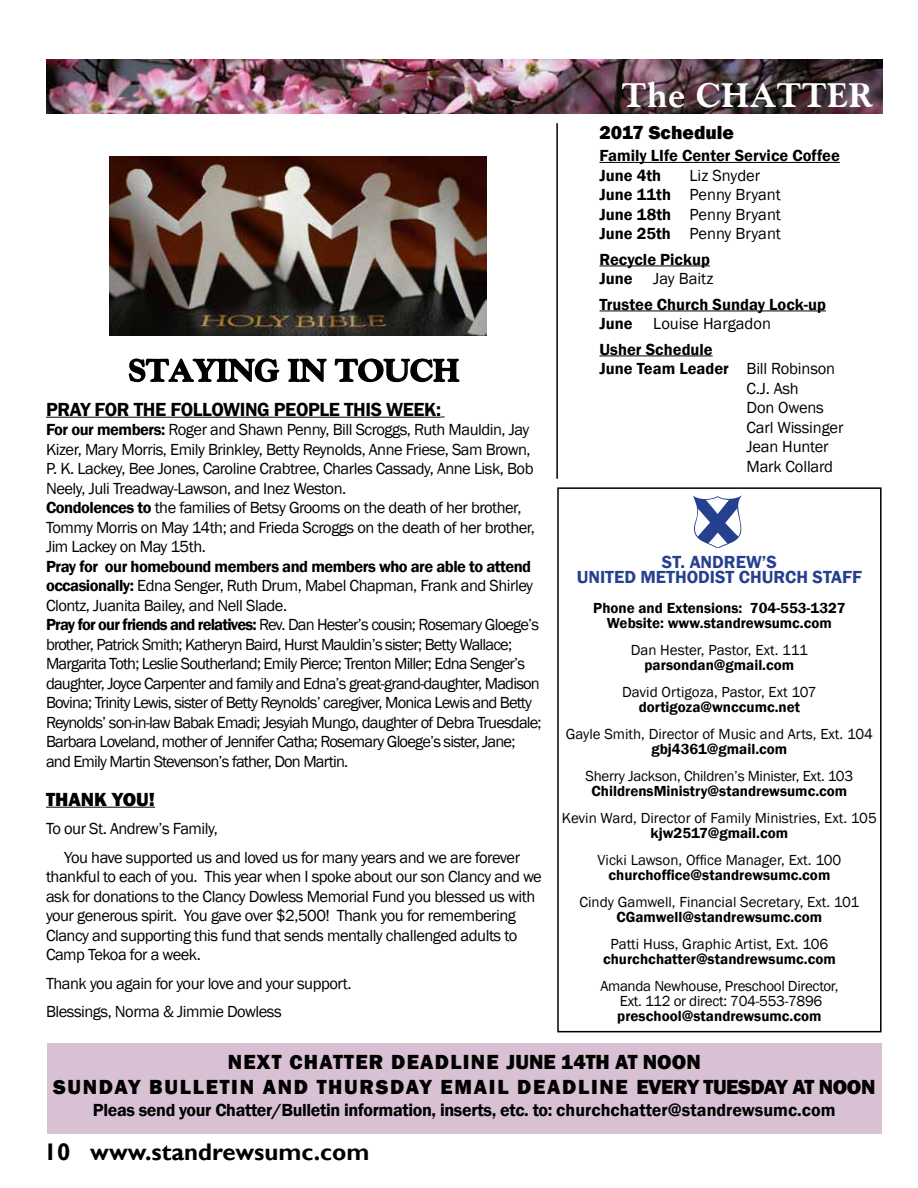
<style>
.page{position:relative;width:918px;height:1188px;background:#fff}
.page>*{position:absolute;margin:0;border:0;box-sizing:border-box;transform-origin:0 0}
.t1{font:800 34.5px "Goudy";letter-spacing:.02em;color:#fff}
.t2{font:800 31.5px "Goudy";color:#000}
.t3{font:700 24px "Gill Sans";color:#000}
.t4{font:800 21px/25.2px "Franklin Gothic";letter-spacing:.06em;color:#000;text-align:center}
.t5{font:600 19.5px "Franklin Gothic";letter-spacing:-.02em;color:#000}
.t6{font:800 19.5px "Franklin Gothic";color:#000}
.t7{font:600 18px "Franklin Gothic";letter-spacing:-.02em;color:#000}
.t8{font:600 18px/15px "Franklin Gothic";color:#25408f;text-align:center}
.t9{font:16.5px/19.5px "Franklin Gothic";letter-spacing:-.03em;color:#000}
.t10{font:16.5px/19.5px "Franklin Gothic";letter-spacing:-.05em;color:#000}
.t11{font:600 16.5px/19.5px "Franklin Gothic";color:#000}
.t12{font:16.5px/19.5px "Franklin Gothic";color:#000}
.t13{font:16.5px "Franklin Gothic";letter-spacing:-.01em;color:#000}
.t14{font:600 15px/15px "Franklin Gothic";color:#000;text-align:center}
.t15{font:15px "Franklin Gothic";color:#000}
.t16{font:15px/15px "Franklin Gothic";letter-spacing:-.02em;color:#000;text-align:center}
.s1{font-weight:600}
.s2{font-weight:400}
</style>
<div class="page">
<hr style="left:600px;top:162px;width:240px;height:1px;background:#000">
<hr style="left:600px;top:266px;width:110px;height:1px;background:#000">
<hr style="left:600px;top:311px;width:226px;height:1px;background:#000">
<hr style="left:600px;top:356px;width:113px;height:1px;background:#000">
<div style="left:47px;top:1043px;width:835px;height:90px;background:#d8c1d4"></div>
<div style="left:557px;top:487px;width:325px;height:545px;border:2px solid #000"></div>
<svg style="left:693px;top:495px;width:50px;height:53px"></svg>
<img style="left:46px;top:60px;width:836px;height:53px">
<hr style="left:556px;top:123px;width:2px;height:356px;background:#000">
<img style="left:109px;top:157px;width:378px;height:178px">
<hr style="left:46px;top:417px;width:395px;height:1px;background:#000">
<hr style="left:46px;top:807px;width:109px;height:1px;background:#000">
<svg style="left:128px;top:328px;width:152px;height:55px"></svg>
<svg style="left:287px;top:358px;width:40px;height:24px"></svg>
<svg style="left:334px;top:328px;width:126px;height:55px"></svg>
<h2 class="t2" style="left:128px;top:352px;width:332px">STAYING IN TOUCH</h2>
<p class="t5" style="left:46px;top:397px;width:397px">PRAY FOR THE FOLLOWING PEOPLE THIS WEEK:</p>
<p class="t9" style="left:46px;top:420px;width:491px"><span class="s1">For our members:</span> Roger and Shawn Penny, Bill Scroggs, Ruth Mauldin, Jay Kizer, Mary Morris, Emily Brinkley, Betty Reynolds, Anne Friese, Sam Brown, P. K. Lackey, Bee Jones, Caroline Crabtree, Charles Cassady, Anne Lisk, Bob Neely, Juli Treadway-Lawson, and Inez Weston.<br><span class="s1">Condolences to</span> the families of Betsy Grooms on the death of her brother, Tommy Morris on May 14th; and Frieda Scroggs on the death of her brother, Jim Lackey on May 15th.</p>
<p class="t10" style="left:46px;top:557px;width:497px"><span class="s1">Pray for our homebound members and members who are able to attend occasionally:</span> Edna Senger, Ruth Drum, Mabel Chapman, Frank and Shirley Clontz, Juanita Bailey, and Nell Slade.<br><span class="s1">Pray for our friends and relatives:</span> Rev. Dan Hester’s cousin; Rosemary Gloege’s brother, Patrick Smith; Katheryn Baird, Hurst Mauldin’s sister; Betty Wallace; Margarita Toth; Leslie Southerland; Emily Pierce; Trenton Miller; Edna Senger’s daughter, Joyce Carpenter and family and Edna’s great-grand-daughter, Madison Bovina; Trinity Lewis, sister of Betty Reynolds’ caregiver, Monica Lewis and Betty Reynolds’ son-in-law Babak Emadi; Jesyiah Mungo, daughter of Debra Truesdale; Barbara Loveland, mother of Jennifer Catha; Rosemary Gloege’s sister, Jane; and Emily Martin Stevenson’s father, Don Martin.</p>
<p class="t6" style="left:46px;top:787px;width:111px">THANK YOU!</p>
<p class="t9" style="left:64px;top:815px;width:458px;line-height:28.5px;text-indent:-18px">To our St. Andrew’s Family,<br>You have supported us and loved us for many years and we are forever</p>
<p class="t9" style="left:46px;top:867px;width:497px">thankful to each of you. This year when I spoke about our son Clancy and we ask for donations to the Clancy Dowless Memorial Fund you blessed us with your generous spirit. You gave over $2,500! Thank you for remembering Clancy and supporting this fund that sends mentally challenged adults to Camp Tekoa for a week.</p>
<p class="t9" style="left:46px;top:969px;width:307px;line-height:28.5px">Thank you again for your love and your support.<br>Blessings, Norma &amp; Jimmie Dowless</p>
<h1 class="t1" style="left:622px;top:75px;width:252px">The CHATTER</h1>
<p class="t6" style="left:600px;top:120px;width:136px">2017 Schedule</p>
<p class="t11" style="left:600px;top:146px;width:242px">Family LIfe Center Service Coffee<br>June 4th</p>
<p class="t12" style="left:600px;top:166px;width:183px;text-indent:90px">Liz Snyder<br><span class="s1">June 11th</span> Penny Bryant<br><span class="s1">June 18th</span> Penny Bryant<br><span class="s1">June 25th</span> Penny Bryant</p>
<p class="t11" style="left:600px;top:250px;width:115px">Recycle Pickup<br>June <span class="s2">Jay Baitz</span></p>
<p class="t11" style="left:600px;top:295px;width:228px">Trustee Church Sunday Lock-up<br>June <span class="s2">Louise Hargadon</span></p>
<p class="t11" style="left:600px;top:340px;width:115px">Usher Schedule</p>
<p class="t11" style="left:600px;top:359px;width:237px">June Team Leader <span class="s2">Bill Robinson</span></p>
<p class="t9" style="left:747px;top:379px;width:54px">C.J. Ash</p>
<p class="t13" style="left:747px;top:397px;width:79px">Don Owens</p>
<p class="t13" style="left:747px;top:417px;width:98px">Carl Wissinger</p>
<p class="t13" style="left:747px;top:436px;width:84px">Jean Hunter</p>
<p class="t13" style="left:747px;top:456px;width:88px">Mark Collard</p>
<p class="t8" style="left:577px;top:555px;width:287px">ST. ANDREW’S<br>UNITED METHODIST CHURCH STAFF</p>
<p class="t14" style="left:593px;top:601px;width:254px">Phone and Extensions: 704-553-1327<br>Website: www.standrewsumc.com</p>
<p class="t15" style="left:631px;top:641px;width:179px">Dan Hester, Pastor, Ext. 111</p>
<p class="t14" style="left:645px;top:658px;width:151px">parsondan@gmail.com</p>
<p class="t15" style="left:622px;top:683px;width:196px">David Ortigoza, Pastor, Ext 107</p>
<p class="t14" style="left:639px;top:700px;width:163px">dortigoza@wnccumc.net</p>
<p class="t15" style="left:566px;top:725px;width:309px">Gayle Smith, Director of Music and Arts, Ext. 104</p>
<p class="t14" style="left:652px;top:742px;width:137px">gbj4361@gmail.com</p>
<p class="t16" style="left:586px;top:769px;width:269px">Sherry Jackson, Children’s Minister, Ext. 103</p>
<p class="t14" style="left:592px;top:784px;width:257px">ChildrensMinistry@standrewsumc.com</p>
<p class="t15" style="left:562px;top:809px;width:316px">Kevin Ward, Director of Family Ministries, Ext. 105</p>
<p class="t14" style="left:651px;top:826px;width:139px">kjw2517@gmail.com</p>
<p class="t15" style="left:598px;top:851px;width:245px">Vicki Lawson, Office Manager, Ext. 100</p>
<p class="t14" style="left:608px;top:868px;width:223px">churchoffice@standrewsumc.com</p>
<p class="t15" style="left:580px;top:893px;width:281px">Cindy Gamwell, Financial Secretary, Ext. 101</p>
<p class="t14" style="left:616px;top:910px;width:207px">CGamwell@standrewsumc.com</p>
<p class="t15" style="left:610px;top:935px;width:219px">Patti Huss, Graphic Artist, Ext. 106</p>
<p class="t14" style="left:603px;top:952px;width:234px">churchchatter@standrewsumc.com</p>
<p class="t16" style="left:600px;top:979px;width:240px">Amanda Newhouse, Preschool Director,<br>Ext. 112 or direct: 704-553-7896</p>
<p class="t14" style="left:617px;top:1009px;width:206px">preschool@standrewsumc.com</p>
<p class="t4" style="left:53px;top:1049px;width:824px">NEXT CHATTER DEADLINE JUNE 14TH AT NOON<br>SUNDAY BULLETIN AND THURSDAY EMAIL DEADLINE EVERY TUESDAY AT NOON</p>
<p class="t7" style="left:93px;top:1099px;width:744px">Pleas send your Chatter/Bulletin information, inserts, etc. to: churchchatter@standrewsumc.com</p>
<h3 class="t3" style="left:44px;top:1137px;width:327px">10 www.standrewsumc.com</h3>
</div>
